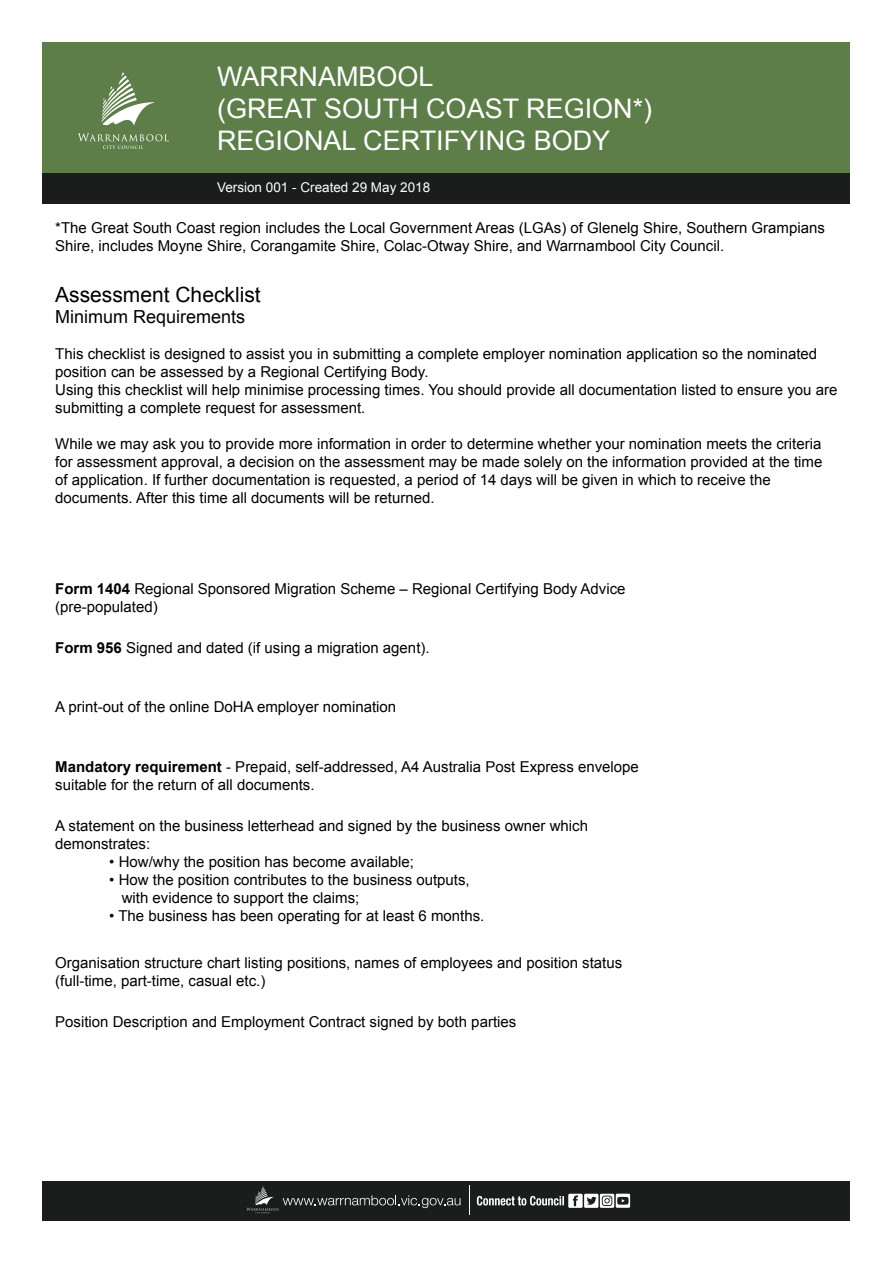
<style>
.page{position:relative;width:893px;height:1263px;background:#fff}
.page>*{position:absolute;margin:0;border:0;box-sizing:border-box;transform-origin:0 0}
.t1{font:27px/32.4px "Arial";color:#fff}
.t2{font:21px "Arial";color:#000}
.t3{font:18px "Arial";color:#000}
.t4{font:15px/18px "Arial";color:#000}
.t5{font:13.5px "Arial";color:#fff}
.s1{font-weight:700}
</style>
<div class="page">
<div style="left:43px;top:43px;width:807px;height:131px;background:#5d7d49"></div>
<div style="left:43px;top:1181px;width:807px;height:39px;background:#1a1d1c"></div>
<div style="left:43px;top:174px;width:807px;height:30px;background:#1a1d1c"></div>
<svg style="left:469px;top:1185px;width:1px;height:29px"></svg>
<svg style="left:477px;top:1194px;width:153px;height:14px"></svg>
<svg style="left:246px;top:1186px;width:214px;height:27px"></svg>
<svg style="left:78px;top:133px;width:91px;height:16px"></svg>
<svg style="left:102px;top:72px;width:52px;height:54px"></svg>
<h1 class="t1" style="left:217px;top:60px;width:437px">WARRNAMBOOL<br>(GREAT SOUTH COAST REGION*)<br>REGIONAL CERTIFYING BODY</h1>
<p class="t5" style="left:217px;top:180px;width:215px">Version 001 - Created 29 May 2018</p>
<p class="t4" style="left:55px;top:219px;width:771px">*The Great South Coast region includes the Local Government Areas (LGAs) of Glenelg Shire, Southern Grampians<br>Shire, includes Moyne Shire, Corangamite Shire, Colac-Otway Shire, and Warrnambool City Council.</p>
<h2 class="t2" style="left:55px;top:283px;width:207px">Assessment Checklist</h2>
<p class="t3" style="left:55px;top:307px;width:192px">Minimum Requirements</p>
<p class="t4" style="left:55px;top:345px;width:784px">This checklist is designed to assist you in submitting a complete employer nomination application so the nominated position can be assessed by a Regional Certifying Body.<br>Using this checklist will help minimise processing times. You should provide all documentation listed to ensure you are submitting a complete request for assessment.</p>
<p class="t4" style="left:55px;top:435px;width:769px">While we may ask you to provide more information in order to determine whether your nomination meets the criteria for assessment approval, a decision on the assessment may be made solely on the information provided at the time of application. If further documentation is requested, a period of 14 days will be given in which to receive the documents. After this time all documents will be returned.</p>
<p class="t4" style="left:55px;top:579px;width:572px"><span class="s1">Form 1404</span> Regional Sponsored Migration Scheme – Regional Certifying Body Advice (pre-populated)</p>
<p class="t4" style="left:55px;top:639px;width:376px"><span class="s1">Form 956</span> Signed and dated (if using a migration agent).</p>
<p class="t4" style="left:55px;top:698px;width:343px">A print-out of the online DoHA employer nomination</p>
<p class="t4" style="left:55px;top:758px;width:585px"><span class="s1">Mandatory requirement</span> - Prepaid, self-addressed, A4 Australia Post Express envelope suitable for the return of all documents.</p>
<p class="t4" style="left:55px;top:817px;width:534px">A statement on the business letterhead and signed by the business owner which demonstrates:</p>
<p class="t4" style="left:109px;top:853px;width:306px">• How/why the position has become available;</p>
<p class="t4" style="left:122px;top:871px;width:349px;text-indent:-13px">• How the position contributes to the business outputs, with evidence to support the claims;</p>
<p class="t4" style="left:109px;top:907px;width:377px">• The business has been operating for at least 6 months.</p>
<p class="t4" style="left:55px;top:953px;width:568px">Organisation structure chart listing positions, names of employees and position status (full-time, part-time, casual etc.)</p>
<p class="t4" style="left:55px;top:1013px;width:463px">Position Description and Employment Contract signed by both parties</p>
</div>
